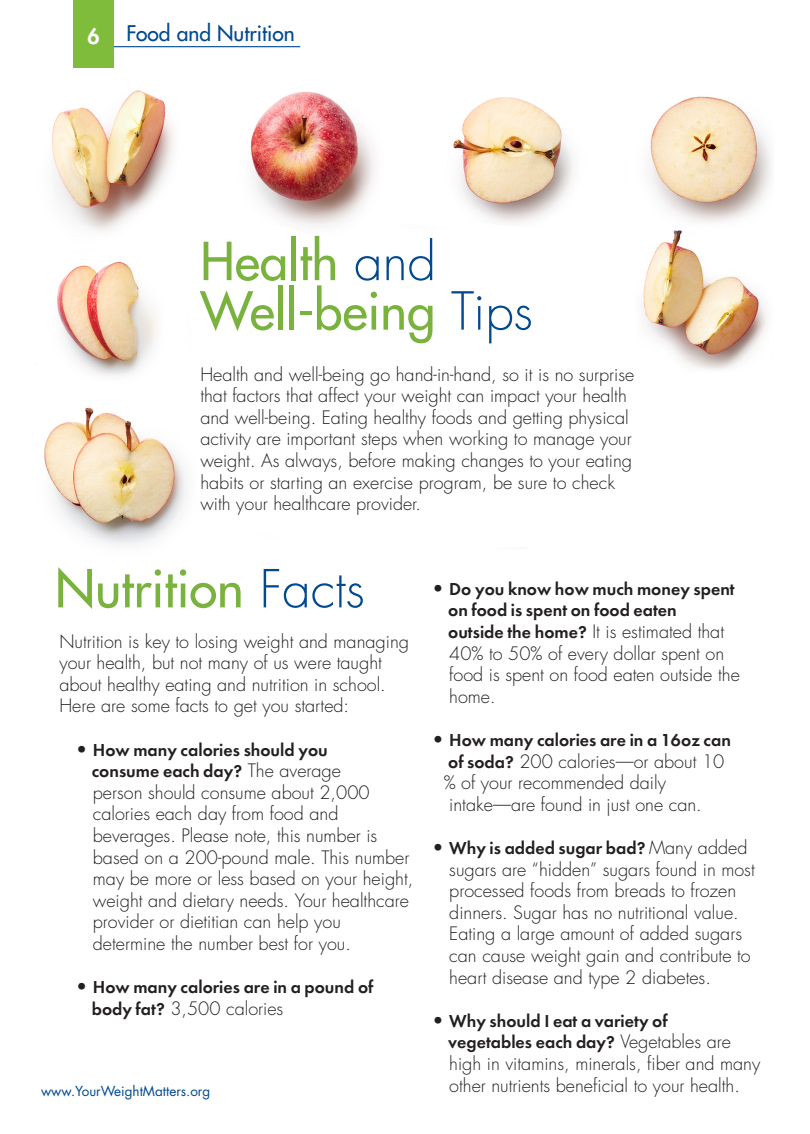
<style>
.page{position:relative;width:810px;height:1134px;background:#fff}
.page>*{position:absolute;margin:0;border:0;box-sizing:border-box;transform-origin:0 0}
.t1{font:51px "Futura";color:#7ab23e}
.t2{font:21px "Futura";color:#014990}
.t3{font:800 21px "Futura";color:#fff}
.t4{font:300 18px/21.6px "Futura";color:#231f20}
.t5{font:18px "Futura Bld";color:#231f20}
.t6{font:13.5px "Futura";color:#014990}
.s1{font-weight:300;color:#014990}
.s2{font-family:"Futura";font-weight:300}
.s3{font-family:"Futura Bld";font-weight:400}
</style>
<div class="page">
<div style="left:73px;top:0;width:41px;height:68px;background:#80bc3c"></div>
<img style="left:44px;top:90px;width:728px;height:455px">
<hr style="left:114px;top:46px;width:186px;height:1px;background:#014990">
<p class="t3" style="left:88px;top:22px;width:14px">6</p>
<p class="t2" style="left:126px;top:20px;width:170px">Food and Nutrition</p>
<p class="t1" style="left:200px;top:228px;width:237px">Health <span class="s1">and</span></p>
<p class="t1" style="left:200px;top:278px;width:334px">Well-being <span class="s1">Tips</span></p>
<p class="t4" style="left:200px;top:363px;width:436px">Health and well-being go hand-in-hand, so it is no surprise that factors that affect your weight can impact your health and well-being. Eating healthy foods and getting physical activity are important steps when working to manage your weight. As always, before making changes to your eating habits or starting an exercise program, be sure to check with your healthcare provider.</p>
<p class="t1" style="left:55px;top:555px;width:311px">Nutrition <span class="s1">Facts</span></p>
<p class="t4" style="left:59px;top:630px;width:351px">Nutrition is key to losing weight and managing your health, but not many of us were taught about healthy eating and nutrition in school.<br>Here are some facts to get you started:</p>
<p class="t5" style="left:76px;top:738px;width:253px"><span class="s2">•</span> How many calories should you</p>
<p class="t5" style="left:92px;top:759px;width:251px">consume each day? <span class="s2">The average</span></p>
<p class="t4" style="left:93px;top:782px;width:278px">person should consume about 2,000</p>
<p class="t4" style="left:93px;top:803px;width:247px">calories each day from food and</p>
<p class="t4" style="left:93px;top:825px;width:286px">beverages. Please note, this number is</p>
<p class="t4" style="left:93px;top:846px;width:318px">based on a 200-pound male. This number</p>
<p class="t4" style="left:93px;top:868px;width:322px">may be more or less based on your height,</p>
<p class="t4" style="left:93px;top:890px;width:318px">weight and dietary needs. Your healthcare</p>
<p class="t4" style="left:93px;top:911px;width:250px">provider or dietitian can help you</p>
<p class="t4" style="left:93px;top:933px;width:260px">determine the number best for you.</p>
<p class="t5" style="left:76px;top:975px;width:299px"><span class="s2">•</span> How many calories are in a pound of</p>
<p class="t4" style="left:92px;top:998px;width:193px"><span class="s3">body fat?</span> 3,500 calories</p>
<p class="t6" style="left:41px;top:1082px;width:171px">www.YourWeightMatters.org</p>
<p class="t5" style="left:433px;top:577px;width:304px"><span class="s2">•</span> Do you know how much money spent</p>
<p class="t5" style="left:448px;top:598px;width:230px">on food is spent on food eaten</p>
<p class="t4" style="left:448px;top:621px;width:277px"><span class="s3">outside the home?</span> It is estimated that</p>
<p class="t4" style="left:449px;top:643px;width:276px">40% to 50% of every dollar spent on</p>
<p class="t4" style="left:449px;top:664px;width:292px">food is spent on food eaten outside the</p>
<p class="t4" style="left:449px;top:686px;width:48px">home.</p>
<p class="t5" style="left:433px;top:728px;width:300px"><span class="s2">•</span> How many calories are in a 16oz can</p>
<p class="t4" style="left:448px;top:751px;width:278px"><span class="s3">of soda?</span> 200 calories—or about 10</p>
<p class="t4" style="left:444px;top:772px;width:224px">% of your recommended daily</p>
<p class="t4" style="left:449px;top:794px;width:254px">intake—are found in just one can.</p>
<p class="t5" style="left:433px;top:836px;width:316px"><span class="s2">•</span> Why is added sugar bad? <span class="s2">Many added</span></p>
<p class="t4" style="left:449px;top:859px;width:307px">sugars are “hidden” sugars found in most</p>
<p class="t4" style="left:449px;top:880px;width:289px">processed foods from breads to frozen</p>
<p class="t4" style="left:449px;top:902px;width:291px">dinners. Sugar has no nutritional value.</p>
<p class="t4" style="left:449px;top:923px;width:294px">Eating a large amount of added sugars</p>
<p class="t4" style="left:449px;top:945px;width:303px">can cause weight gain and contribute to</p>
<p class="t4" style="left:449px;top:967px;width:263px">heart disease and type 2 diabetes.</p>
<p class="t5" style="left:433px;top:1009px;width:237px"><span class="s2">•</span> Why should I eat a variety of</p>
<p class="t5" style="left:448px;top:1030px;width:284px">vegetables each day? <span class="s2">Vegetables are</span></p>
<p class="t4" style="left:449px;top:1053px;width:313px">high in vitamins, minerals, fiber and many</p>
<p class="t4" style="left:449px;top:1075px;width:292px">other nutrients beneficial to your health.</p>
</div>
